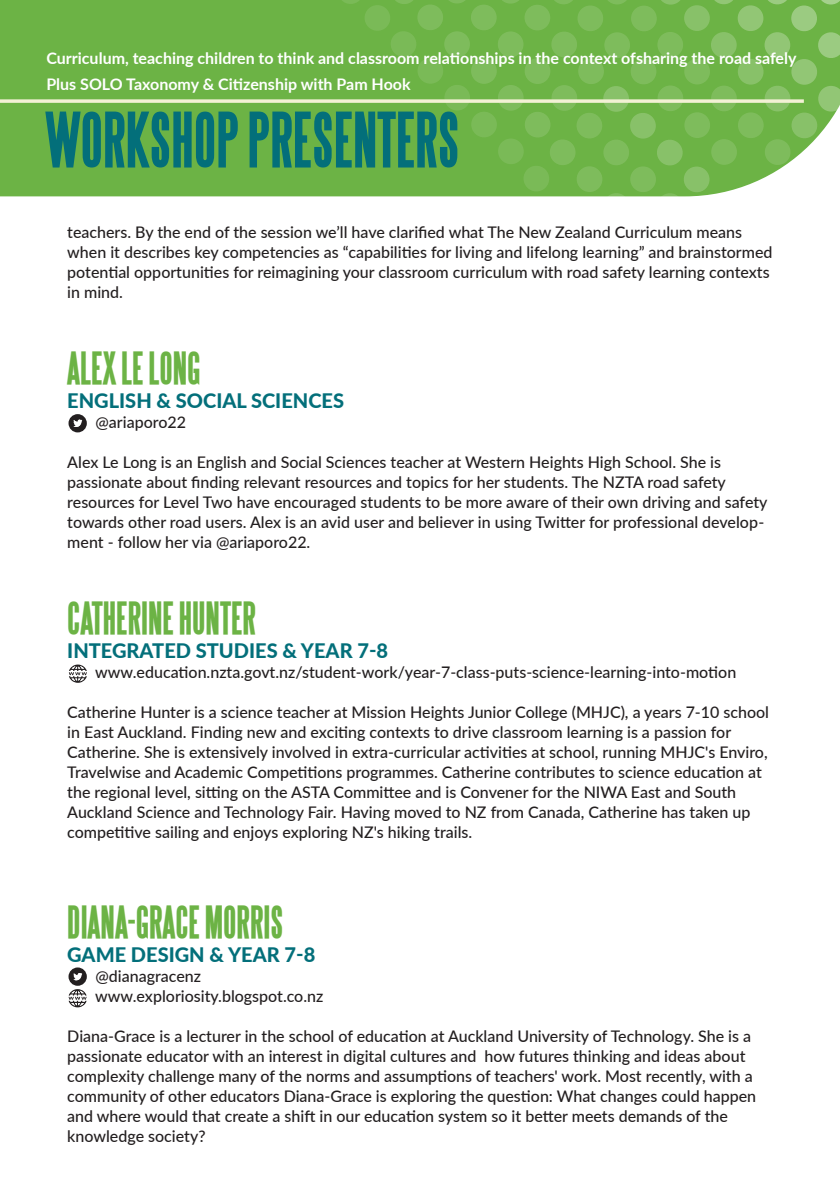
<style>
.page{position:relative;width:840px;height:1191px;background:#fff}
.page>*{position:absolute;margin:0;border:0;box-sizing:border-box;transform-origin:0 0}
.t1{font:700 67.4px "Steelfish";color:#036f7a}
.t2{font:700 40px "Steelfish";color:#6cb345}
.t3{font:800 20px "Lato";color:#036f7a}
.t4{font:500 16px/20px "Lato";color:#231f20}
.t5{font:700 16px/26px "Lato";color:#fff}
</style>
<div class="page">
<div style="left:0;top:0;width:337px;height:196px;background:#6cb345"></div>
<svg style="left:337px;top:0;width:502px;height:197px;background:#78b954"></svg>
<svg style="left:0;top:99px;width:803px;height:4px;background:#e1e9c2"></svg>
<svg style="left:68px;top:414px;width:19px;height:19px"></svg>
<svg style="left:68px;top:967px;width:19px;height:41px"></svg>
<svg style="left:68px;top:664px;width:19px;height:19px"></svg>
<p class="t5" style="left:46px;top:45px;width:751px">Curriculum, teaching children to think and classroom relationships in the context ofsharing the road safely<br>Plus SOLO Taxonomy &amp; Citizenship with Pam Hook</p>
<h1 class="t1" style="left:45px;top:102px;width:415px">WORKSHOP PRESENTERS</h1>
<p class="t4" style="left:67px;top:221px;width:706px">teachers. By the end of the session we’ll have clarified what The New Zealand Curriculum means when it describes key competencies as “capabilities for living and lifelong learning” and brainstormed potential opportunities for reimagining your classroom curriculum with road safety learning contexts in mind.</p>
<h2 class="t2" style="left:67px;top:345px;width:135px">ALEX LE LONG</h2>
<p class="t3" style="left:67px;top:386px;width:278px">ENGLISH &amp; SOCIAL SCIENCES</p>
<p class="t4" style="left:95px;top:411px;width:92px">@ariaporo22</p>
<p class="t4" style="left:67px;top:451px;width:701px">Alex Le Long is an English and Social Sciences teacher at Western Heights High School. She is passionate about finding relevant resources and topics for her students. The NZTA road safety resources for Level Two have encouraged students to be more aware of their own driving and safety towards other road users. Alex is an avid user and believer in using Twitter for professional develop&shy;ment - follow her via @ariaporo22.</p>
<h2 class="t2" style="left:67px;top:595px;width:190px">CATHERINE HUNTER</h2>
<p class="t3" style="left:67px;top:635px;width:322px">INTEGRATED STUDIES &amp; YEAR 7-8</p>
<p class="t4" style="left:95px;top:661px;width:642px">www.education.nzta.govt.nz/student-work/year-7-class-puts-science-learning-into-motion</p>
<p class="t4" style="left:67px;top:701px;width:703px">Catherine Hunter is a science teacher at Mission Heights Junior College (MHJC), a years 7-10 school in East Auckland. Finding new and exciting contexts to drive classroom learning is a passion for Catherine. She is extensively involved in extra-curricular activities at school, running MHJC's Enviro, Travelwise and Academic Competitions programmes. Catherine contributes to science education at the regional level, sitting on the ASTA Committee and is Convener for the NIWA East and South Auckland Science and Technology Fair. Having moved to NZ from Canada, Catherine has taken up competitive sailing and enjoys exploring NZ's hiking trails.</p>
<h2 class="t2" style="left:67px;top:899px;width:217px">DIANA-GRACE MORRIS</h2>
<p class="t3" style="left:67px;top:939px;width:249px">GAME DESIGN &amp; YEAR 7-8</p>
<p class="t4" style="left:95px;top:965px;width:229px">@dianagracenz www.exploriosity.blogspot.co.nz</p>
<p class="t4" style="left:67px;top:1025px;width:690px">Diana-Grace is a lecturer in the school of education at Auckland University of Technology. She is a passionate educator with an interest in digital cultures and how futures thinking and ideas about complexity challenge many of the norms and assumptions of teachers' work. Most recently, with a community of other educators Diana-Grace is exploring the question: What changes could happen and where would that create a shift in our education system so it better meets demands of the knowledge society?</p>
</div>
